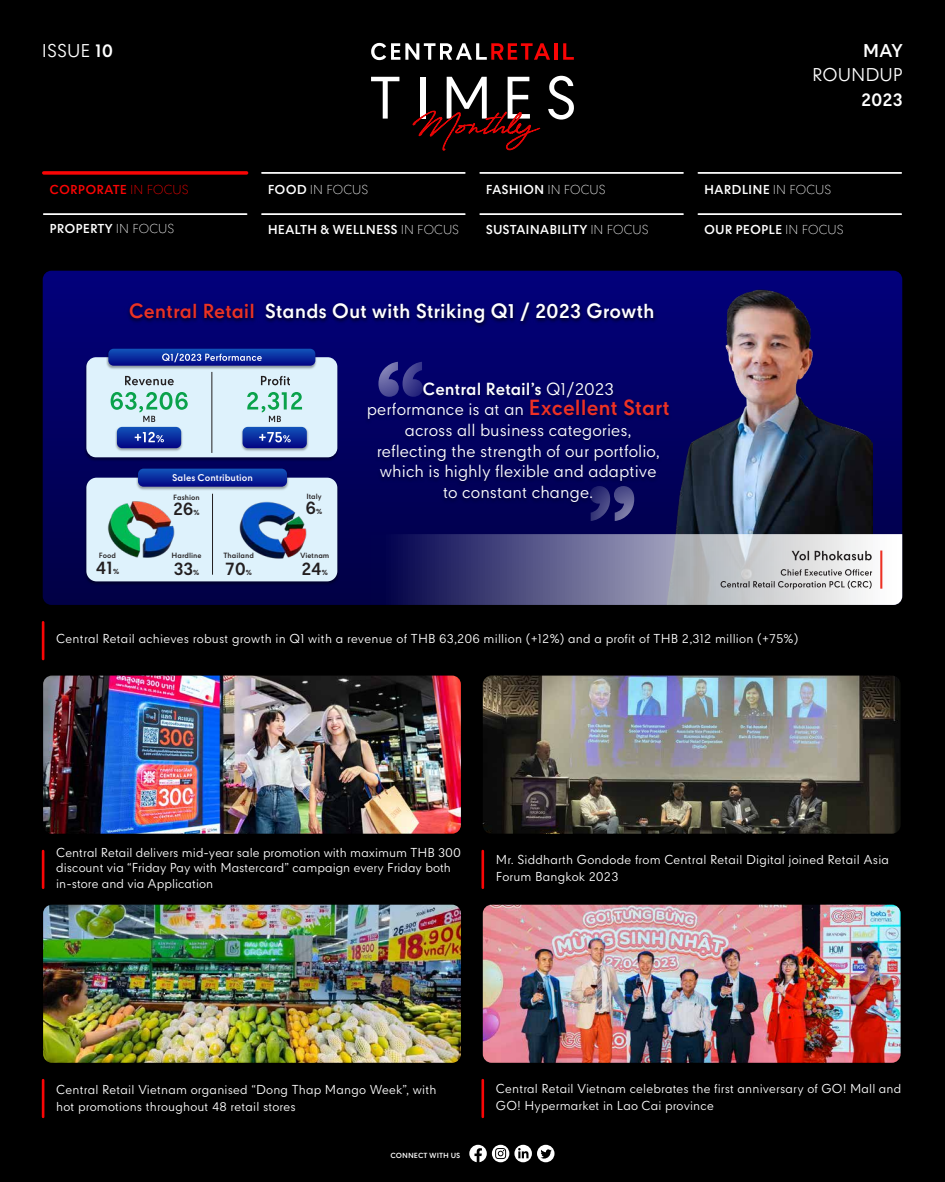
<style>
.page{position:relative;width:945px;height:1182px;background:#fff}
.page>*{position:absolute;margin:0;border:0;box-sizing:border-box;transform-origin:0 0}
.t1{font:700 19.34px "CPN";color:#fff}
.t2{font:17.5px "CPN";color:#fff}
.t3{font:700 17.5px "CPN";color:#fff}
.t4{font:700 17.24px "CPN";letter-spacing:-.01em;color:#231f20}
.t5{font:16.54px/20.7px "CPN";color:#fff;text-align:center}
.t6{font:12.25px/17.5px "CPN";letter-spacing:.01em;color:#fff}
.t7{font:700 12.25px "CPN";color:#fff}
.t8{font:700 12.25px "CPN";color:#f90505}
.t9{font:300 12.25px "CPN";color:#fff}
.t10{font:700 9.19px "CPN";color:#fff}
.t11{font:700 7.17px "CPN";color:#231f20}
.t12{font:700 7px "CPN";color:#fff}
.s1{font-weight:700}
.s2{font-weight:300}
.s3{color:#eb3224}
.s4{font-weight:700;font-size:20.74px;color:#ed3124}
</style>
<div class="page">
<div style="left:0;top:0;width:945px;height:1181px;background:#000"></div>
<svg style="left:469px;top:1144px;width:86px;height:18px"></svg>
<svg style="left:44px;top:171px;width:203px;height:4px"></svg>
<hr style="left:262px;top:172px;width:203px;height:2px;background:#fff">
<hr style="left:480px;top:172px;width:203px;height:2px;background:#fff">
<hr style="left:698px;top:172px;width:203px;height:2px;background:#fff">
<hr style="left:44px;top:213px;width:203px;height:2px;background:#fff">
<hr style="left:262px;top:213px;width:203px;height:2px;background:#fff">
<hr style="left:480px;top:213px;width:203px;height:2px;background:#fff">
<hr style="left:698px;top:213px;width:203px;height:2px;background:#fff">
<hr style="left:42px;top:850px;width:2px;height:37px;background:#f90505">
<hr style="left:42px;top:622px;width:2px;height:37px;background:#f90505">
<hr style="left:481px;top:850px;width:3px;height:37px;background:#f90505">
<hr style="left:42px;top:1079px;width:2px;height:37px;background:#f90505">
<hr style="left:481px;top:1079px;width:3px;height:37px;background:#f90505">
<img style="left:43px;top:904px;width:418px;height:158px">
<img style="left:483px;top:904px;width:418px;height:158px">
<img style="left:483px;top:675px;width:418px;height:158px">
<svg style="left:371px;top:42px;width:203px;height:109px"></svg>
<svg style="left:43px;top:271px;width:859px;height:334px;background:#010065"></svg>
<img style="left:634px;top:284px;width:238px;height:250px">
<svg style="left:371px;top:534px;width:531px;height:71px;background:#8383a2"></svg>
<svg style="left:378px;top:362px;width:45px;height:19px"></svg>
<svg style="left:590px;top:508px;width:44px;height:13px"></svg>
<svg style="left:365px;top:381px;width:307px;height:127px;background:#03025c"></svg>
<svg style="left:84px;top:357px;width:255px;height:104px"></svg>
<div style="left:86px;top:357px;width:251px;height:100px;background:#def2fc;border-radius:10px"></div>
<svg style="left:106px;top:348px;width:211px;height:21px"></svg>
<svg style="left:116px;top:448px;width:65px;height:3px"></svg>
<svg style="left:125px;top:376px;width:49px;height:9px"></svg>
<svg style="left:241px;top:430px;width:68px;height:21px"></svg>
<svg style="left:261px;top:376px;width:29px;height:9px"></svg>
<hr style="left:212px;top:372px;width:1px;height:81px;background:#231f20">
<svg style="left:111px;top:392px;width:77px;height:56px"></svg>
<svg style="left:243px;top:392px;width:64px;height:56px"></svg>
<svg style="left:108px;top:349px;width:207px;height:16px;background:#1c3da6"></svg>
<svg style="left:84px;top:477px;width:256px;height:108px;background:#12134d"></svg>
<div style="left:86px;top:477px;width:251px;height:104px;background:#def2fc;border-radius:10px"></div>
<svg style="left:136px;top:468px;width:153px;height:22px"></svg>
<svg style="left:138px;top:468px;width:149px;height:18px;background:#0a2c9c"></svg>
<hr style="left:212px;top:493px;width:1px;height:81px;background:#231f20">
<img style="left:107px;top:501px;width:68px;height:57px">
<img style="left:239px;top:501px;width:68px;height:58px">
<img style="left:123px;top:297px;width:537px;height:38px">
<img style="left:43px;top:675px;width:418px;height:158px">
<h2 class="t2" style="left:42px;top:39px;width:73px">ISSUE <span class="s1">10</span></h2>
<h2 class="t3" style="left:863px;top:40px;width:42px">MAY</h2>
<h2 class="t2" style="left:812px;top:63px;width:92px">ROUNDUP</h2>
<h2 class="t3" style="left:861px;top:89px;width:43px">2023</h2>
<p class="t8" style="left:50px;top:183px;width:141px">CORPORATE <span class="s2">IN FOCUS</span></p>
<p class="t9" style="left:268px;top:181px;width:102px"><span class="s1">FOOD</span> IN FOCUS</p>
<p class="t7" style="left:486px;top:183px;width:121px">FASHION <span class="s2">IN FOCUS</span></p>
<p class="t7" style="left:704px;top:183px;width:129px">HARDLINE <span class="s2">IN FOCUS</span></p>
<p class="t7" style="left:50px;top:221px;width:126px">PROPERTY <span class="s2">IN FOCUS</span></p>
<p class="t7" style="left:268px;top:222px;width:193px">HEALTH &amp; WELLNESS <span class="s2">IN FOCUS</span></p>
<p class="t7" style="left:486px;top:222px;width:164px">SUSTAINABILITY <span class="s2">IN FOCUS</span></p>
<p class="t7" style="left:704px;top:222px;width:141px">OUR PEOPLE <span class="s2">IN FOCUS</span></p>
<h1 class="t1" style="left:129px;top:300px;width:528px"><span class="s3">Central Retail</span> Stands Out with Striking Q1 / 2023 Growth</h1>
<p class="t11" style="left:99px;top:551px;width:19px">Food</p>
<h3 class="t4" style="left:96px;top:557px;width:19px">41</h3>
<p class="t11" style="left:113px;top:566px;width:8px">%</p>
<p class="t10" style="left:172px;top:472px;width:82px">Sales Contribution</p>
<p class="t11" style="left:173px;top:493px;width:28px">Fashion</p>
<h3 class="t4" style="left:173px;top:499px;width:22px">26</h3>
<p class="t11" style="left:194px;top:508px;width:8px">%</p>
<p class="t11" style="left:306px;top:492px;width:17px">Italy</p>
<h3 class="t4" style="left:306px;top:498px;width:12px">6</h3>
<p class="t11" style="left:316px;top:507px;width:8px">%</p>
<h3 class="t5" style="left:367px;top:380px;width:304px"><span class="s1">Central Retail’s</span> Q1/2023<br>performance is at an <span class="s4">Excellent Start </span>across all business categories,<br>reflecting the strength of our portfolio, which is highly flexible and adaptive<br>to constant change.</h3>
<p class="t11" style="left:172px;top:551px;width:32px">Hardline</p>
<p class="t11" style="left:224px;top:551px;width:32px">Thailand</p>
<p class="t11" style="left:300px;top:551px;width:31px">Vietnam</p>
<h3 class="t4" style="left:174px;top:558px;width:21px">33</h3>
<p class="t11" style="left:193px;top:568px;width:8px">%</p>
<h3 class="t4" style="left:225px;top:558px;width:22px">70</h3>
<p class="t11" style="left:246px;top:568px;width:8px">%</p>
<h3 class="t4" style="left:301px;top:558px;width:22px">24</h3>
<p class="t11" style="left:322px;top:568px;width:8px">%</p>
<p class="t6" style="left:56px;top:631px;width:744px">Central Retail achieves robust growth in Q1 with a revenue of THB 63,206 million (+12%) and a profit of THB 2,312 million (+75%)</p>
<p class="t6" style="left:56px;top:845px;width:406px;line-height:15.8px">Central Retail delivers mid-year sale promotion with maximum THB 300 discount via “Friday Pay with Mastercard” campaign every Friday both in-store and via Application</p>
<p class="t6" style="left:496px;top:851px;width:395px">Mr. Siddharth Gondode from Central Retail Digital joined Retail Asia<br>Forum Bangkok 2023</p>
<p class="t6" style="left:56px;top:1081px;width:382px">Central Retail Vietnam organised “Dong Thap Mango Week”, with hot promotions throughout 48 retail stores</p>
<p class="t6" style="left:496px;top:1080px;width:407px">Central Retail Vietnam celebrates the first anniversary of GO! Mall and<br>GO! Hypermarket in Lao Cai province</p>
<p class="t12" style="left:390px;top:1151px;width:71px">CONNECT WITH US</p>
</div>
